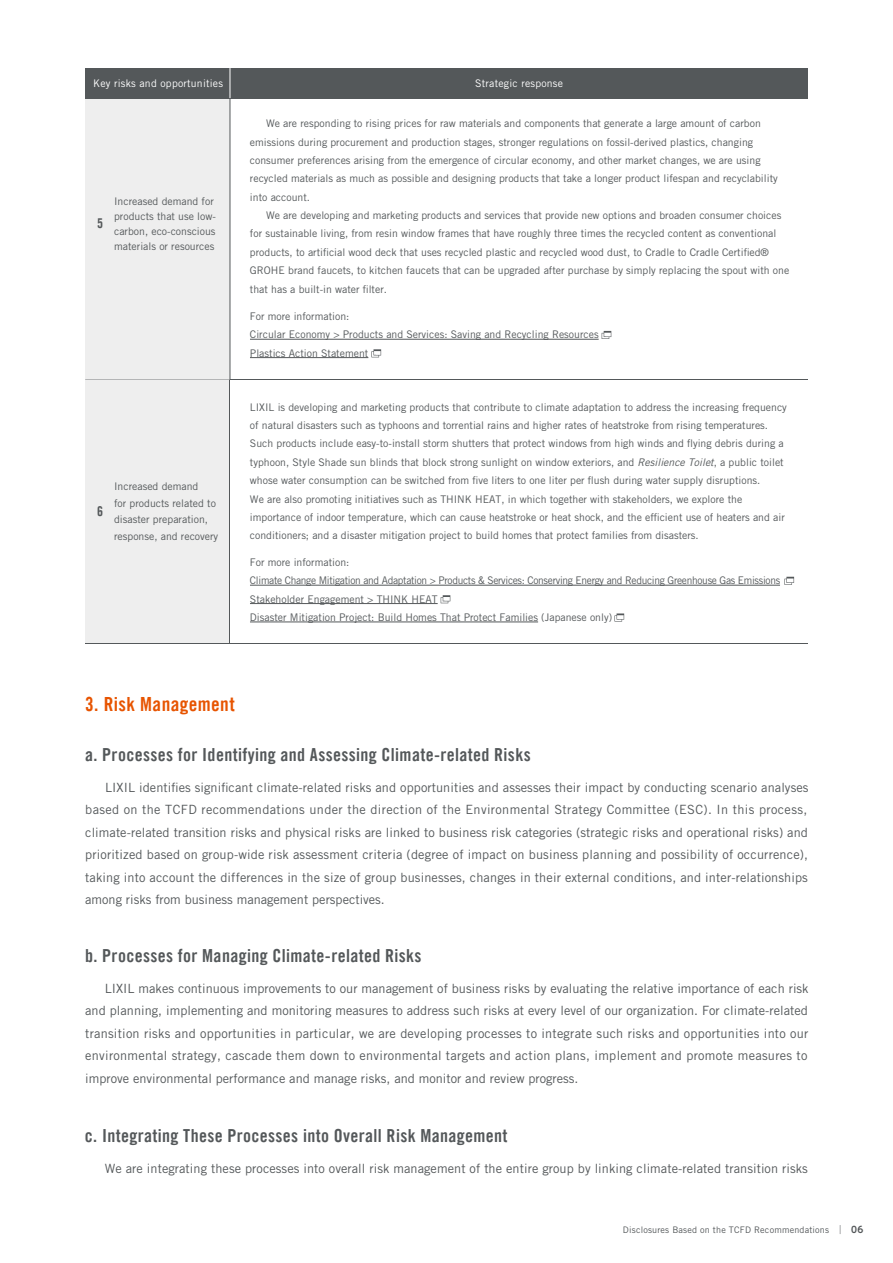
<style>
.page{position:relative;width:893px;height:1263px;background:#fff}
.page>*{position:absolute;margin:0;border:0;box-sizing:border-box;transform-origin:0 0}
.t1{font:19.5px "Trade Gothic LT Com Bd Cn 20";letter-spacing:.02em;color:#e75400}
.t2{font:18px "Trade Gothic LT Com Bd Cn 20";letter-spacing:.02em;color:#54585a}
.t3{font:13.5px "Trade Gothic LT Com Bd Cn 20";color:#54585a}
.t4{font:12.75px/22.5px "Trade Gothic LT Std";letter-spacing:.005em;color:#54585a;text-align:justify}
.t5{font:10.5px/18.3px "Trade Gothic LT Std";color:#54585a}
.t6{font:10.5px "Trade Gothic LT Std";letter-spacing:.02em;color:#fff}
.t7{font:9px "Trade Gothic LT Std";letter-spacing:.02em;color:#54585a}
.s1{font-style:italic}
.s2{font-family:"UD Shin Go Pro";font-weight:300}
.s3{font-family:"UD Shin Go Pro De";font-weight:700}
</style>
<div class="page">
<hr style="left:85px;top:643px;width:723px;height:1px;background:#54585a">
<div style="left:85px;top:380px;width:145px;height:263px;background:#eee"></div>
<hr style="left:230px;top:380px;width:1px;height:263px;background:#54585a">
<hr style="left:250px;top:585px;width:530px;height:1px;background:#54585a">
<hr style="left:250px;top:603px;width:188px;height:1px;background:#54585a">
<hr style="left:250px;top:622px;width:288px;height:1px;background:#54585a">
<svg style="left:784px;top:577px;width:10px;height:8px"></svg>
<svg style="left:614px;top:613px;width:10px;height:8px"></svg>
<svg style="left:441px;top:595px;width:9px;height:8px"></svg>
<hr style="left:85px;top:380px;width:723px;height:1px;background:#54585a">
<div style="left:85px;top:98px;width:145px;height:282px;background:#eee"></div>
<hr style="left:230px;top:98px;width:1px;height:282px;background:#54585a">
<hr style="left:250px;top:339px;width:349px;height:1px;background:#54585a">
<hr style="left:250px;top:357px;width:118px;height:1px;background:#54585a">
<svg style="left:602px;top:331px;width:9px;height:8px"></svg>
<svg style="left:371px;top:349px;width:10px;height:8px"></svg>
<div style="left:85px;top:68px;width:145px;height:30px;background:#54585a"></div>
<div style="left:230px;top:68px;width:578px;height:30px;background:#54585a"></div>
<hr style="left:230px;top:68px;width:1px;height:30px;background:#fff">
<p class="t6" style="left:93px;top:77px;width:131px">Key risks and opportunities</p>
<p class="t6" style="left:475px;top:77px;width:89px">Strategic response</p>
<p class="t3" style="left:97px;top:215px;width:7px">5</p>
<p class="t5" style="left:114px;top:194px;width:103px;line-height:15px">Increased demand for products that use low&shy;carbon, eco-conscious materials or resources</p>
<p class="t3" style="left:97px;top:503px;width:7px">6</p>
<p class="t5" style="left:114px;top:478px;width:106px;line-height:16.5px">Increased demand<br>for products related to disaster preparation, response, and recovery</p>
<p class="t5" style="left:250px;top:114px;width:529px;text-indent:16px">We are responding to rising prices for raw materials and components that generate a large amount of carbon emissions during procurement and production stages, stronger regulations on fossil-derived plastics, changing consumer preferences arising from the emergence of circular economy, and other market changes, we are using recycled materials as much as possible and designing products that take a longer product lifespan and recyclability into account.</p>
<p class="t5" style="left:250px;top:206px;width:541px;text-indent:16px">We are developing and marketing products and services that provide new options and broaden consumer choices for sustainable living, from resin window frames that have roughly three times the recycled content as conventional products, to artificial wood deck that uses recycled plastic and recycled wood dust, to Cradle to Cradle Certified® GROHE brand faucets, to kitchen faucets that can be upgraded after purchase by simply replacing the spout with one that has a built-in water filter.</p>
<p class="t5" style="left:250px;top:307px;width:350px">For more information:<br>Circular Economy &gt; Products and Services: Saving and Recycling Resources<br>Plastics Action Statement</p>
<p class="t5" style="left:250px;top:398px;width:538px">LIXIL is developing and marketing products that contribute to climate adaptation to address the increasing frequency of natural disasters such as typhoons and torrential rains and higher rates of heatstroke from rising temperatures.<br>Such products include easy-to-install storm shutters that protect windows from high winds and flying debris during a typhoon, Style Shade sun blinds that block strong sunlight on window exteriors, and <span class="s1">Resilience Toilet</span>, a public toilet whose water consumption can be switched from five liters to one liter per flush during water supply disruptions.<br>We are also promoting initiatives such as THINK HEAT, in which together with stakeholders, we explore the importance of indoor temperature, which can cause heatstroke or heat shock, and the efficient use of heaters and air conditioners; and a disaster mitigation project to build homes that protect families from disasters.</p>
<p class="t5" style="left:250px;top:553px;width:532px">For more information:<br>Climate Change Mitigation and Adaptation &gt; Products &amp; Services: Conserving Energy and Reducing Greenhouse Gas Emissions Stakeholder Engagement &gt; THINK HEAT<br>Disaster Mitigation Project: Build Homes That Protect Families (Japanese only)</p>
<h1 class="t1" style="left:85px;top:693px;width:151px">3. Risk Management</h1>
<h2 class="t2" style="left:85px;top:744px;width:447px">a. Processes for Identifying and Assessing Climate-related Risks</h2>
<p class="t4" style="left:85px;top:776px;width:725px;text-indent:20px">LIXIL identifies significant climate-related risks and opportunities and assesses their impact by conducting scenario analyses based on the TCFD recommendations under the direction of the Environmental Strategy Committee (ESC). In this process, climate-related transition risks and physical risks are linked to business risk categories (strategic risks and operational risks) and prioritized based on group-wide risk assessment criteria (degree of impact on business planning and possibility of occurrence), taking into account the differences in the size of group businesses, changes in their external conditions, and inter-relationships among risks from business management perspectives.</p>
<h2 class="t2" style="left:85px;top:945px;width:338px">b. Processes for Managing Climate-related Risks</h2>
<p class="t4" style="left:85px;top:977px;width:725px;text-indent:20px">LIXIL makes continuous improvements to our management of business risks by evaluating the relative importance of each risk and planning, implementing and monitoring measures to address such risks at every level of our organization. For climate-related transition risks and opportunities in particular, we are developing processes to integrate such risks and opportunities into our environmental strategy, cascade them down to environmental targets and action plans, implement and promote measures to improve environmental performance and manage risks, and monitor and review progress.</p>
<h2 class="t2" style="left:85px;top:1124px;width:424px">c. Integrating These Processes into Overall Risk Management</h2>
<p class="t4" style="left:105px;top:1156px;width:705px">We are integrating these processes into overall risk management of the entire group by linking climate-related transition risks</p>
<p class="t7" style="left:623px;top:1224px;width:242px">Disclosures Based on the TCFD Recommendations <span class="s2">｜</span> <span class="s3">06</span></p>
</div>
